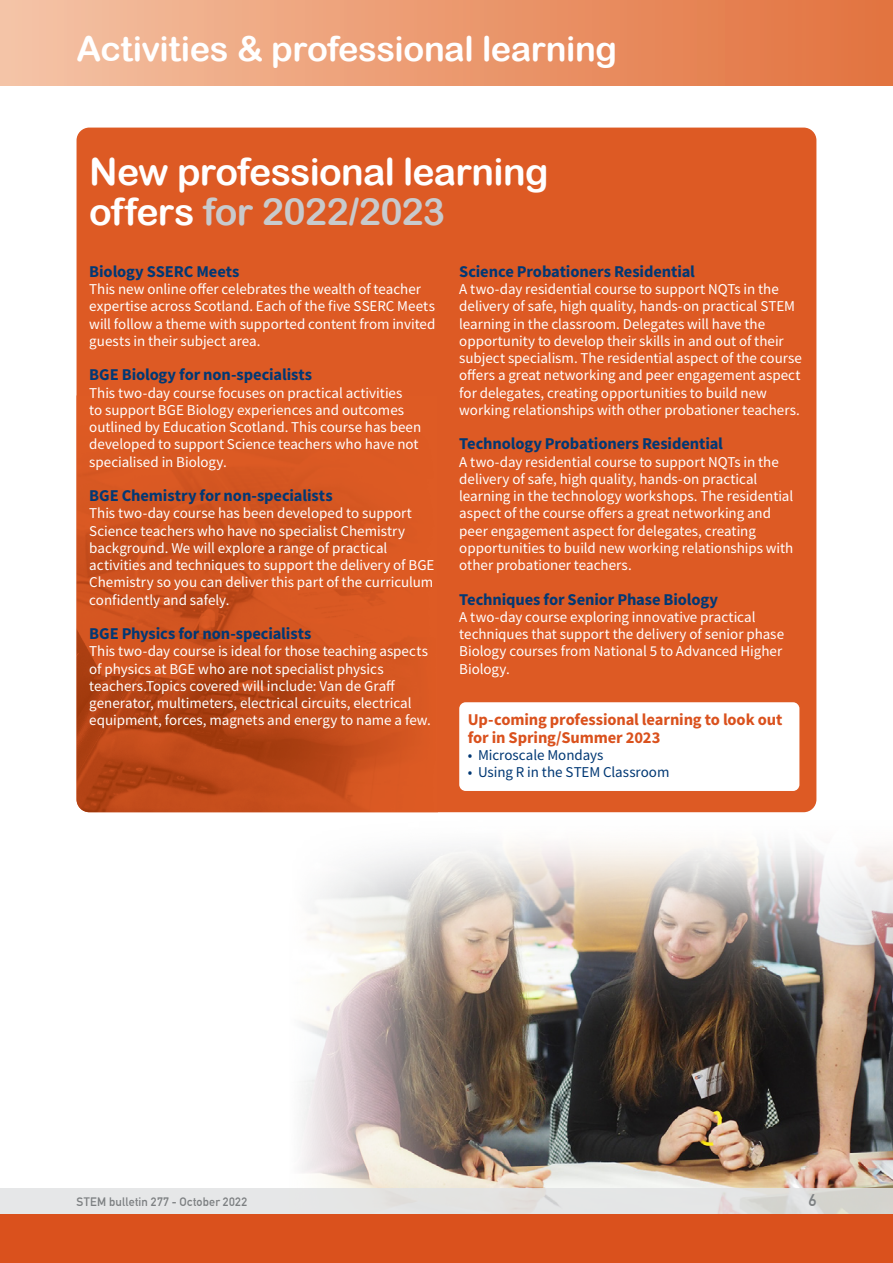
<style>
.page{position:relative;width:893px;height:1263px;background:#fff}
.page>*{position:absolute;margin:0;border:0;box-sizing:border-box;transform-origin:0 0}
.t1{font:37.5px/40.5px "Arial Rounded MT Bold";letter-spacing:-.02em;color:#fff}
.t2{font:34.5px "Arial Rounded MT Bold";letter-spacing:-.015em;color:#fff}
.t3{font:700 16.5px "Source Sans Pro";letter-spacing:-.005em;color:#013874}
.t4{font:700 16.5px/17.2px "Source Sans Pro";letter-spacing:-.01em;color:#da511d}
.t5{font:700 16.5px "DIN Alternate";color:#7d8082}
.t6{font:15px/17.2px "Source Sans Pro";color:#fff}
.t7{font:15px "Source Sans Pro";color:#013874}
.t8{font:700 12px "DIN Alternate";letter-spacing:.02em;color:#7d8082}
.s1{color:#c8cacc}
</style>
<div class="page">
<img style="left:282px;top:800px;width:611px;height:388px">
<div style="left:0;top:1188px;width:893px;height:26px;background:#e2e3e4"></div>
<div style="left:0;top:1214px;width:893px;height:49px;background:#da511d"></div>
<div style="left:77px;top:128px;width:739px;height:684px;background:#dd5a24;border-radius:13px"></div>
<img style="left:77px;top:466px;width:329px;height:346px">
<div style="left:0;top:0;width:893px;height:85px;background:linear-gradient(to right,#f5c3a5,#e2723d)"></div>
<div style="left:459px;top:702px;width:340px;height:89px;background:#fff;border-radius:6px"></div>
<h2 class="t2" style="left:77px;top:29px;width:542px">Activities &amp; professional learning</h2>
<h1 class="t1" style="left:89px;top:151px;width:461px">New professional learning offers <span class="s1">for 2022/2023</span></h1>
<p class="t3" style="left:89px;top:260px;width:152px">Biology SSERC Meets</p>
<p class="t6" style="left:89px;top:280px;width:348px">This new online offer celebrates the wealth of teacher expertise across Scotland. Each of the five SSERC Meets will follow a theme with supported content from invited guests in their subject area.</p>
<p class="t3" style="left:89px;top:364px;width:224px">BGE Biology for non-specialists</p>
<p class="t6" style="left:89px;top:384px;width:334px">This two-day course focuses on practical activities<br>to support BGE Biology experiences and outcomes outlined by Education Scotland. This course has been developed to support Science teachers who have not specialised in Biology.</p>
<p class="t3" style="left:89px;top:484px;width:245px">BGE Chemistry for non-specialists</p>
<p class="t6" style="left:89px;top:505px;width:347px">This two-day course has been developed to support Science teachers who have no specialist Chemistry background. We will explore a range of practical activities and techniques to support the delivery of BGE Chemistry so you can deliver this part of the curriculum confidently and safely.</p>
<p class="t3" style="left:89px;top:622px;width:224px">BGE Physics for non-specialists</p>
<p class="t6" style="left:89px;top:643px;width:343px">This two-day course is ideal for those teaching aspects of physics at BGE who are not specialist physics teachers.Topics covered will include: Van de Graff generator, multimeters, electrical circuits, electrical equipment, forces, magnets and energy to name a few.</p>
<p class="t3" style="left:459px;top:260px;width:237px">Science Probationers Residential</p>
<p class="t6" style="left:459px;top:280px;width:344px">A two-day residential course to support NQTs in the delivery of safe, high quality, hands-on practical STEM learning in the classroom. Delegates will have the opportunity to develop their skills in and out of their subject specialism. The residential aspect of the course offers a great networking and peer engagement aspect for delegates, creating opportunities to build new working relationships with other probationer teachers.</p>
<p class="t3" style="left:459px;top:433px;width:265px">Technology Probationers Residential</p>
<p class="t6" style="left:459px;top:453px;width:336px">A two-day residential course to support NQTs in the delivery of safe, high quality, hands-on practical learning in the technology workshops. The residential aspect of the course offers a great networking and peer engagement aspect for delegates, creating opportunities to build new working relationships with other probationer teachers.</p>
<p class="t3" style="left:459px;top:588px;width:260px">Techniques for Senior Phase Biology</p>
<p class="t6" style="left:459px;top:608px;width:326px">A two-day course exploring innovative practical techniques that support the delivery of senior phase Biology courses from National 5 to Advanced Higher Biology.</p>
<p class="t4" style="left:468px;top:711px;width:316px">Up-coming professional learning to look out for in Spring/Summer 2023</p>
<p class="t7" style="left:468px;top:745px;width:137px">• Microscale Mondays</p>
<p class="t7" style="left:468px;top:763px;width:203px">• Using R in the STEM Classroom</p>
<p class="t8" style="left:77px;top:1192px;width:172px">STEM bulletin 277 - October 2022</p>
<p class="t5" style="left:808px;top:1187px;width:9px">6</p>
</div>
